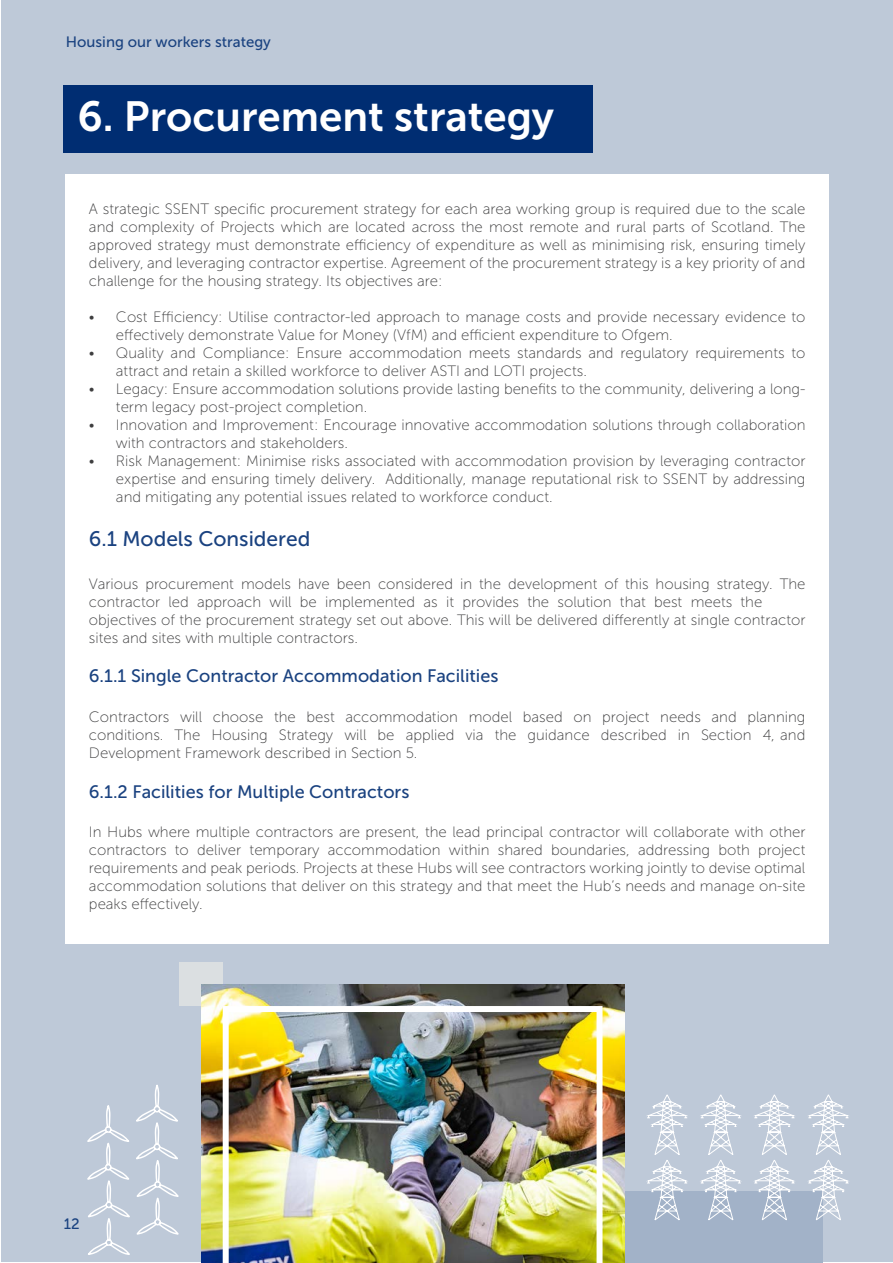
<style>
.page{position:relative;width:893px;height:1263px;background:#fff}
.page>*{position:absolute;margin:0;border:0;box-sizing:border-box;transform-origin:0 0}
.Heading{font:42px "Museo Sans 700";color:#fff}
.Sub-heading{font:21px "Museo Sans 500";color:#1a4280}
.Sub-Sub-heading{font:18px "Museo Sans 500";color:#1a4280}
.t1{font:15px/18px "Museo Sans 100";color:#3e3e3f}
.t2{font:15px "Museo Sans 500";color:#1a4280}
</style>
<div class="page">
<div style="left:1px;top:1px;width:891px;height:1261px;background:#bec9d8"></div>
<div style="left:65px;top:174px;width:764px;height:770px;background:#fff"></div>
<div style="left:64px;top:85px;width:529px;height:67px;background:#002d72"></div>
<div style="left:179px;top:963px;width:44px;height:43px;background:#dbdfe1"></div>
<div style="left:529px;top:1191px;width:293px;height:72px;background:#a2b2c8"></div>
<img style="left:201px;top:984px;width:423px;height:279px">
<svg style="left:646px;top:1094px;width:203px;height:127px"></svg>
<svg style="left:87px;top:1085px;width:92px;height:170px"></svg>
<img style="left:223px;top:1006px;width:380px;height:257px">
<p class="t2" style="left:66px;top:34px;width:207px">Housing our workers strategy</p>
<p class="Heading" style="left:78px;top:94px;width:478px">6. Procurement strategy</p>
<p class="t1" style="left:89px;top:200px;width:718px;text-align:justify">A strategic SSENT specific procurement strategy for each area working group is required due to the scale and complexity of Projects which are located across the most remote and rural parts of Scotland. The approved strategy must demonstrate efficiency of expenditure as well as minimising risk, ensuring timely delivery, and leveraging contractor expertise. Agreement of the procurement strategy is a key priority of and challenge for the housing strategy. Its objectives are:</p>
<p class="t1" style="left:116px;top:308px;width:691px;text-indent:-27px">• Cost Efficiency: Utilise contractor-led approach to manage costs and provide necessary evidence to effectively demonstrate Value for Money (VfM) and efficient expenditure to Ofgem.</p>
<p class="t1" style="left:116px;top:344px;width:691px;text-indent:-27px">• Quality and Compliance: Ensure accommodation meets standards and regulatory requirements to attract and retain a skilled workforce to deliver ASTI and LOTI projects.</p>
<p class="t1" style="left:116px;top:380px;width:691px;text-indent:-27px">• Legacy: Ensure accommodation solutions provide lasting benefits to the community, delivering a long&shy;term legacy post-project completion.</p>
<p class="t1" style="left:116px;top:416px;width:691px;text-indent:-27px">• Innovation and Improvement: Encourage innovative accommodation solutions through collaboration with contractors and stakeholders.</p>
<p class="t1" style="left:116px;top:452px;width:691px;text-align:justify;text-indent:-27px">• Risk Management: Minimise risks associated with accommodation provision by leveraging contractor expertise and ensuring timely delivery. Additionally, manage reputational risk to SSENT by addressing and mitigating any potential issues related to workforce conduct.</p>
<p class="Sub-heading" style="left:89px;top:527px;width:223px">6.1 Models Considered</p>
<p class="t1" style="left:89px;top:575px;width:718px">Various procurement models have been considered in the development of this housing strategy. The contractor led approach will be implemented as it provides the solution that best meets the</p>
<p class="t1" style="left:89px;top:611px;width:718px">objectives of the procurement strategy set out above. This will be delivered differently at single contractor sites and sites with multiple contractors.</p>
<p class="Sub-Sub-heading" style="left:89px;top:666px;width:411px">6.1.1 Single Contractor Accommodation Facilities</p>
<p class="t1" style="left:89px;top:708px;width:718px;text-align:justify">Contractors will choose the best accommodation model based on project needs and planning conditions. The Housing Strategy will be applied via the guidance described in Section 4, and Development Framework described in Section 5.</p>
<p class="Sub-Sub-heading" style="left:89px;top:781px;width:322px">6.1.2 Facilities for Multiple Contractors</p>
<p class="t1" style="left:89px;top:823px;width:718px;text-align:justify">In Hubs where multiple contractors are present, the lead principal contractor will collaborate with other contractors to deliver temporary accommodation within shared boundaries, addressing both project requirements and peak periods. Projects at these Hubs will see contractors working jointly to devise optimal accommodation solutions that deliver on this strategy and that meet the Hub’s needs and manage on-site peaks effectively.</p>
<p class="t2" style="left:64px;top:1215px;width:17px">12</p>
</div>
